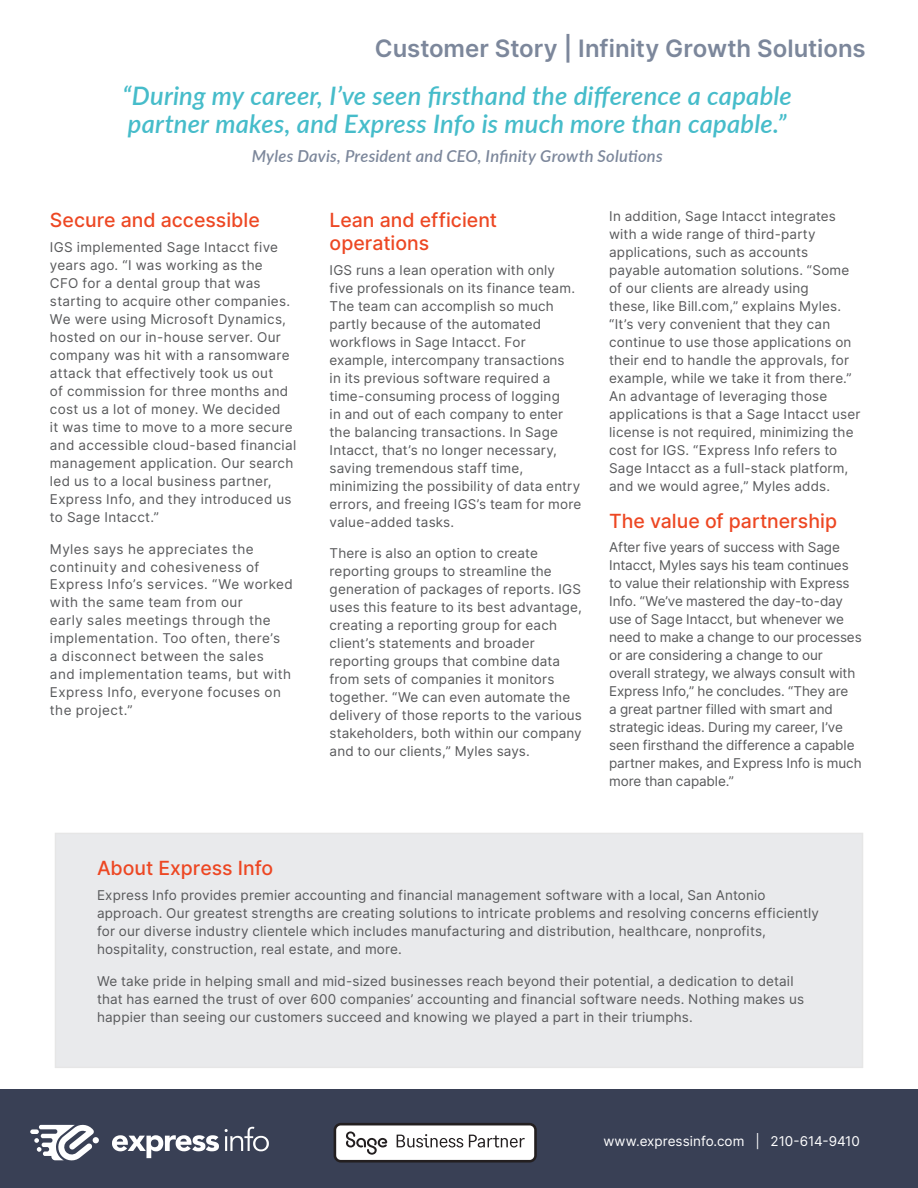
<style>
.page{position:relative;width:918px;height:1188px;background:#fff}
.page>*{position:absolute;margin:0;border:0;box-sizing:border-box;transform-origin:0 0}
.t1{font:italic 600 25.5px/28.5px "Lato";letter-spacing:.01em;color:#46bcca}
.t2{font:600 24px "Inter";color:#7c879b}
.t3{font:500 19.5px/22.5px "Inter";color:#ed4723}
.t4{font:italic 600 16.5px "Lato";letter-spacing:.01em;color:#7c879b}
.t5{font:13.5px/18px "Inter";letter-spacing:.015em;color:#58595b}
.t6{font:13.5px/18px "Inter";letter-spacing:-.005em;color:#58595b}
.t7{font:13.5px/18px "Inter";letter-spacing:.035em;color:#58595b}
.t8{font:13.5px "Inter";letter-spacing:-.005em;color:#fff}
</style>
<div class="page">
<div style="left:0;top:1089px;width:918px;height:99px;background:#394055"></div>
<div style="left:55px;top:833px;width:808px;height:234px;background:#e9eaec"></div>
<svg style="left:334px;top:1123px;width:203px;height:40px;background:#c8c7c8"></svg>
<svg style="left:112px;top:1135px;width:107px;height:23px"></svg>
<svg style="left:225px;top:1127px;width:44px;height:24px"></svg>
<div style="left:30px;top:1129px;width:9px;height:5px;background:#fff;border-radius:2px"></div>
<svg style="left:34px;top:1125px;width:65px;height:35px"></svg>
<h2 class="t2" style="left:375px;top:30px;width:492px">Customer Story | Infinity Growth Solutions</h2>
<h1 class="t1" style="left:122px;top:80px;width:671px">“During my career, I’ve seen firsthand the difference a capable partner makes, and Express Info is much more than capable.”</h1>
<p class="t4" style="left:252px;top:144px;width:412px">Myles Davis, President and CEO, Infinity Growth Solutions</p>
<h3 class="t3" style="left:50px;top:209px;width:211px">Secure and accessible</h3>
<p class="t5" style="left:50px;top:238px;width:248px">IGS implemented Sage Intacct five years ago. “I was working as the<br>CFO for a dental group that was starting to acquire other companies.<br>We were using Microsoft Dynamics, hosted on our in-house server. Our company was hit with a ransomware attack that effectively took us out<br>of commission for three months and cost us a lot of money. We decided<br>it was time to move to a more secure and accessible cloud-based financial management application. Our search led us to a local business partner, Express Info, and they introduced us to Sage Intacct.”</p>
<p class="t7" style="left:50px;top:539px;width:244px">Myles says he appreciates the continuity and cohesiveness of<br>Express Info’s services. “We worked with the same team from our<br>early sales meetings through the implementation. Too often, there’s<br>a disconnect between the sales<br>and implementation teams, but with<br>Express Info, everyone focuses on the project.”</p>
<h3 class="t3" style="left:330px;top:209px;width:169px">Lean and efficient operations</h3>
<p class="t5" style="left:330px;top:260px;width:253px">IGS runs a lean operation with only five professionals on its finance team.<br>The team can accomplish so much partly because of the automated workflows in Sage Intacct. For example, intercompany transactions<br>in its previous software required a time-consuming process of logging<br>in and out of each company to enter the balancing transactions. In Sage Intacct, that’s no longer necessary, saving tremendous staff time, minimizing the possibility of data entry errors, and freeing IGS’s team for more value-added tasks.</p>
<p class="t5" style="left:330px;top:544px;width:254px">There is also an option to create reporting groups to streamline the generation of packages of reports. IGS uses this feature to its best advantage, creating a reporting group for each client’s statements and broader reporting groups that combine data from sets of companies it monitors together. “We can even automate the delivery of those reports to the various stakeholders, both within our company and to our clients,” Myles says.</p>
<p class="t5" style="left:609px;top:207px;width:253px">In addition, Sage Intacct integrates with a wide range of third-party applications, such as accounts payable automation solutions. “Some of our clients are already using<br>these, like Bill.com,” explains Myles. “It’s very convenient that they can continue to use those applications on their end to handle the approvals, for example, while we take it from there.” An advantage of leveraging those applications is that a Sage Intacct user license is not required, minimizing the cost for IGS. “Express Info refers to Sage Intacct as a full-stack platform, and we would agree,” Myles adds.</p>
<h3 class="t3" style="left:609px;top:509px;width:229px">The value of partnership</h3>
<p class="t6" style="left:609px;top:538px;width:254px">After five years of success with Sage Intacct, Myles says his team continues to value their relationship with Express Info. “We’ve mastered the day-to-day use of Sage Intacct, but whenever we need to make a change to our processes or are considering a change to our overall strategy, we always consult with Express Info,” he concludes. “They are<br>a great partner filled with smart and strategic ideas. During my career, I’ve seen firsthand the difference a capable partner makes, and Express Info is much more than capable.”</p>
<h3 class="t3" style="left:97px;top:857px;width:178px">About Express Info</h3>
<p class="t5" style="left:97px;top:886px;width:724px">Express Info provides premier accounting and financial management software with a local, San Antonio approach. Our greatest strengths are creating solutions to intricate problems and resolving concerns efficiently for our diverse industry clientele which includes manufacturing and distribution, healthcare, nonprofits, hospitality, construction, real estate, and more.</p>
<p class="t5" style="left:97px;top:971px;width:709px">We take pride in helping small and mid-sized businesses reach beyond their potential, a dedication to detail that has earned the trust of over 600 companies’ accounting and financial software needs. Nothing makes us happier than seeing our customers succeed and knowing we played a part in their triumphs.</p>
<p class="t8" style="left:603px;top:1131px;width:258px">www.expressinfo.com | 210-614-9410</p>
</div>
